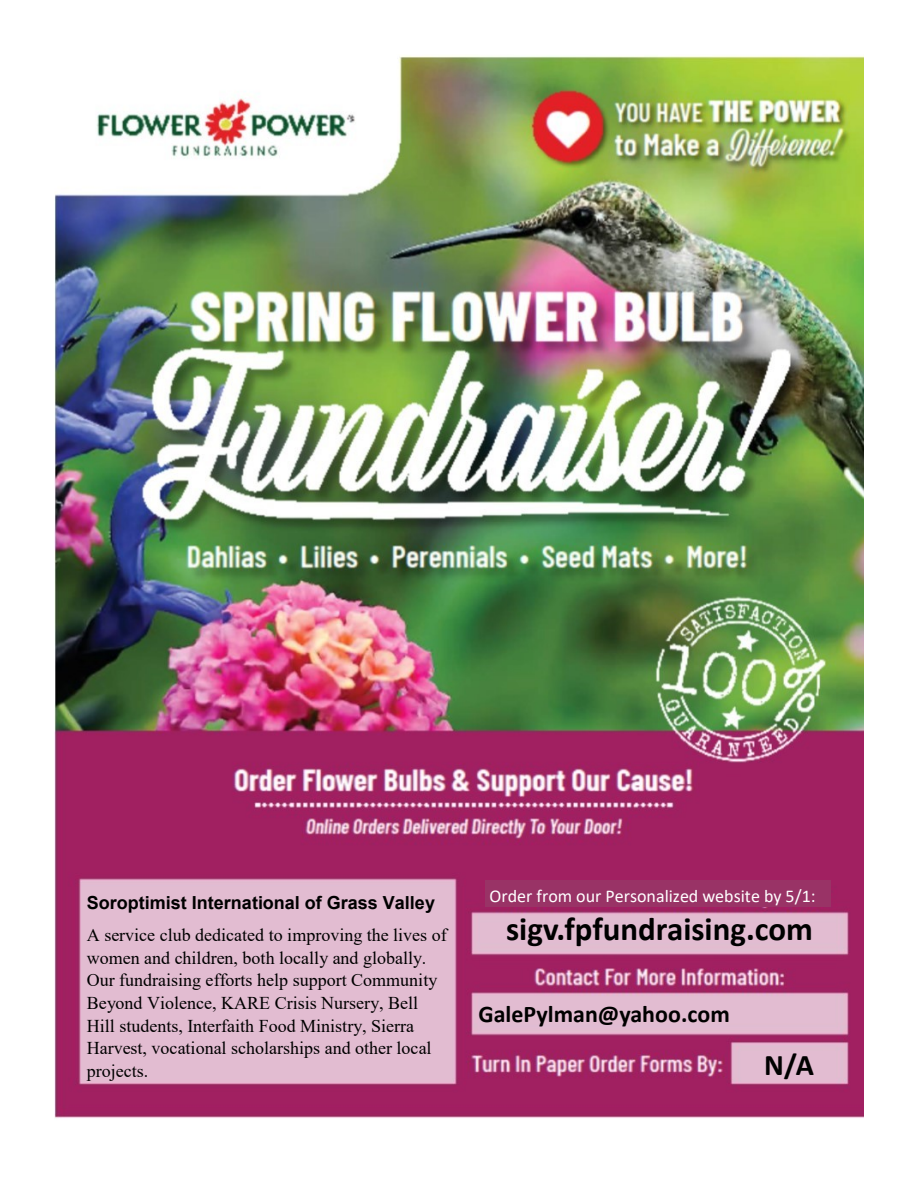
<style>
.page{position:relative;width:918px;height:1188px;background:#fff}
.page>*{position:absolute;margin:0;border:0;box-sizing:border-box;transform-origin:0 0}
.t1{font:700 33px "Calibri";color:#000}
.t2{font:700 30px "Calibri";color:#000}
.t3{font:700 24px "Calibri";color:#000}
.t4{font:18px/22.6px "Times New Roman";color:#000}
.t5{font:18px "Calibri";color:#fff}
.s1{font-family:"Arial";font-weight:700}
</style>
<div class="page">
<img style="left:54px;top:55px;width:809px;height:1063px">
<div style="left:485px;top:880px;width:346px;height:27px;background:#936"></div>
<p class="t4" style="left:87px;top:887px;width:361px;line-height:31.7px"><span class="s1">Soroptimist International of Grass Valley<br></span>A service club dedicated to improving the lives of</p>
<p class="t4" style="left:87px;top:946px;width:352px">women and children, both locally and globally.<br>Our fundraising efforts help support Community Beyond Violence, KARE Crisis Nursery, Bell Hill students, Interfaith Food Ministry, Sierra Harvest, vocational scholarships and other local projects.</p>
<p class="t5" style="left:490px;top:883px;width:328px">Order from our Personalized website by 5/1:</p>
<p class="t1" style="left:506px;top:905px;width:308px">sigv.fpfundraising.com</p>
<p class="t3" style="left:478px;top:997px;width:253px">GalePylman@yahoo.com</p>
<p class="t2" style="left:764px;top:1044px;width:51px">N/A</p>
</div>
